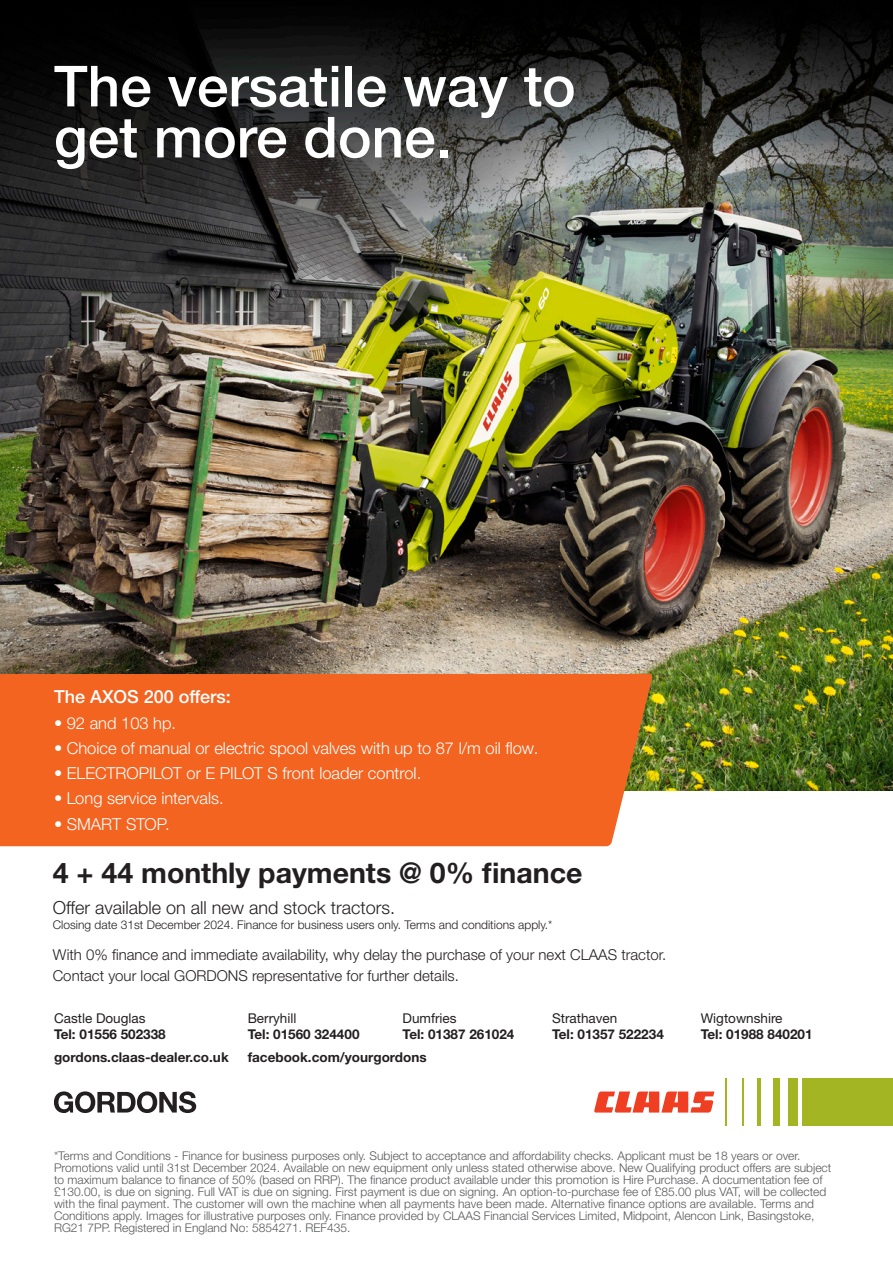
<style>
.page{position:relative;width:893px;height:1263px;background:#fff}
.page>*{position:absolute;margin:0;border:0;box-sizing:border-box;transform-origin:0 0}
.Headline_65_36_40{font:500 56.7px/51px "CLAAS Helvetica Neue";color:#fff}
.t1{font:700 28.5px "Helvetica Neue LT Std";color:#231f20}
.t2{font:300 18px "Helvetica Neue LT Std";color:#231f20}
.Störer__Headline_65_12_14_4{font:500 18px "CLAAS Helvetica Neue";color:#fff}
.t3{font:300 16.5px "CLAAS Helvetica Neue";color:#fff}
.t4{font:300 15px "Helvetica Neue LT Std";color:#231f20}
.t5{font:700 13.5px/16.2px "Helvetica Neue LT Std";color:#231f20}
.t6{font:300 12px/12px "Helvetica Neue LT Std";color:#57585a}
.t7{font:300 12px "Helvetica Neue LT Std";color:#231f20}
.s1{font-weight:400}
</style>
<div class="page">
<img style="left:0;top:0;width:893px;height:791px">
<svg style="left:594px;top:1091px;width:120px;height:21px"></svg>
<div style="left:817px;top:1079px;width:76px;height:47px;background:#a4b523"></div>
<div style="left:802px;top:1079px;width:14px;height:47px;background:#a4b523"></div>
<div style="left:788px;top:1079px;width:9px;height:47px;background:#a4b523"></div>
<div style="left:773px;top:1079px;width:6px;height:47px;background:#a4b523"></div>
<hr style="left:758px;top:1079px;width:3px;height:47px;background:#a4b523">
<hr style="left:726px;top:1079px;width:1px;height:47px;background:#a4b523">
<hr style="left:742px;top:1079px;width:2px;height:47px;background:#a4b523">
<svg style="left:54px;top:1091px;width:142px;height:22px"></svg>
<div style="left:0;top:674px;width:654px;height:172px;background:#f36421"></div>
<p class="Headline_65_36_40" style="left:54px;top:62px;width:523px">The versatile way to get more done.</p>
<p class="Störer__Headline_65_12_14_4" style="left:54px;top:685px;width:178px">The AXOS 200 offers:</p>
<p class="t3" style="left:54px;top:712px;width:124px">• 92 and 103 hp.</p>
<p class="t3" style="left:54px;top:737px;width:486px">• Choice of manual or electric spool valves with up to 87 l/m oil flow.</p>
<p class="t3" style="left:54px;top:763px;width:369px">• ELECTROPILOT or E PILOT S front loader control.</p>
<p class="t3" style="left:54px;top:788px;width:171px">• Long service intervals.</p>
<p class="t3" style="left:54px;top:813px;width:117px">• SMART STOP.</p>
<p class="t1" style="left:53px;top:855px;width:531px">4 + 44 monthly payments @ 0% finance</p>
<p class="t2" style="left:53px;top:896px;width:344px">Offer available on all new and stock tractors.</p>
<p class="t7" style="left:53px;top:917px;width:501px">Closing date 31st December 2024. Finance for business users only. Terms and conditions apply.*</p>
<p class="t4" style="left:53px;top:946px;width:615px">With 0% finance and immediate availability, why delay the purchase of your next CLAAS tractor.</p>
<p class="t4" style="left:53px;top:967px;width:408px">Contact your local GORDONS representative for further details.</p>
<p class="t5" style="left:54px;top:1010px;width:113px"><span class="s1">Castle Douglas<br></span>Tel: 01556 502338</p>
<p class="t5" style="left:403px;top:1010px;width:113px"><span class="s1">Dumfries<br></span>Tel: 01387 261024</p>
<p class="t5" style="left:552px;top:1010px;width:113px"><span class="s1">Strathaven<br></span>Tel: 01357 522234</p>
<p class="t5" style="left:248px;top:1010px;width:113px"><span class="s1">Berryhill<br></span>Tel: 01560 324400</p>
<p class="t5" style="left:701px;top:1010px;width:113px"><span class="s1">Wigtownshire<br></span>Tel: 01988 840201</p>
<p class="t5" style="left:54px;top:1049px;width:176px">gordons.claas-dealer.co.uk</p>
<p class="t5" style="left:248px;top:1049px;width:180px">facebook.com/yourgordons</p>
<p class="t6" style="left:54px;top:1149px;width:779px">*Terms and Conditions - Finance for business purposes only. Subject to acceptance and affordability checks. Applicant must be 18 years or over.<br>Promotions valid until 31st December 2024. Available on new equipment only unless stated otherwise above. New Qualifying product offers are subject to maximum balance to finance of 50% (based on RRP). The finance product available under this promotion is Hire Purchase. A documentation fee of £130.00, is due on signing. Full VAT is due on signing. First payment is due on signing. An option-to-purchase fee of £85.00 plus VAT, will be collected with the final payment. The customer will own the machine when all payments have been made. Alternative finance options are available. Terms and Conditions apply. Images for illustrative purposes only. Finance provided by CLAAS Financial Services Limited, Midpoint, Alencon Link, Basingstoke, RG21 7PP. Registered in England No: 5854271. REF435.</p>
</div>
